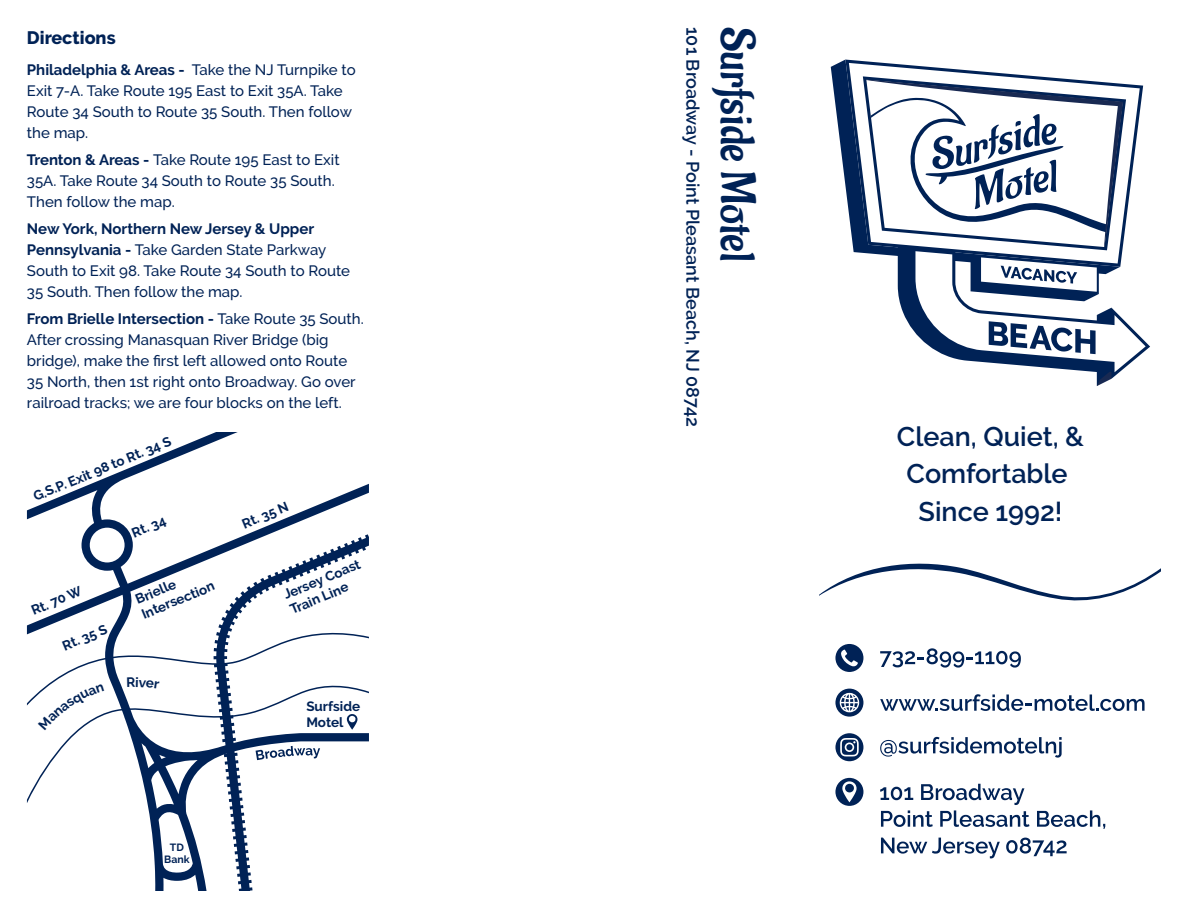
<style>
.page{position:relative;width:1188px;height:918px;background:#fff}
.page>*{position:absolute;margin:0;border:0;box-sizing:border-box;transform-origin:0 0}
.t1{font:48px "Aladin";color:#002256}
.t2{font:600 27px/37.5px "Raleway";color:#002256;text-align:center}
.t3{font:600 18px "Raleway";color:#002256}
.t4{font:800 18px "Raleway";color:#002256}
.t5{font:500 15px/21px "Raleway";color:#002256}
.t6{font:700 13.5px/16.2px "Raleway";color:#002256}
.t7{font:700 10.5px/12.6px "Raleway";color:#002256;text-align:center}
.s1{font-weight:700}
</style>
<div class="page">
<svg style="left:27px;top:432px;width:342px;height:459px"></svg>
<svg style="left:214px;top:534px;width:155px;height:357px"></svg>
<svg style="left:347px;top:714px;width:11px;height:16px"></svg>
<svg style="left:831px;top:60px;width:248px;height:194px"></svg>
<svg style="left:866px;top:80px;width:284px;height:306px"></svg>
<svg style="left:819px;top:563px;width:342px;height:38px"></svg>
<svg style="left:835px;top:778px;width:28px;height:28px"></svg>
<svg style="left:880px;top:784px;width:149px;height:43px"></svg>
<svg style="left:1037px;top:810px;width:68px;height:19px"></svg>
<svg style="left:881px;top:838px;width:119px;height:20px"></svg>
<svg style="left:1006px;top:838px;width:61px;height:18px"></svg>
<svg style="left:835px;top:689px;width:28px;height:28px"></svg>
<svg style="left:835px;top:733px;width:28px;height:28px"></svg>
<svg style="left:835px;top:644px;width:28px;height:28px"></svg>
<svg style="left:880px;top:648px;width:141px;height:20px"></svg>
<svg style="left:880px;top:694px;width:265px;height:17px"></svg>
<svg style="left:880px;top:737px;width:182px;height:21px"></svg>
<svg style="left:38px;top:684px;width:66px;height:46px"></svg>
<svg style="left:127px;top:677px;width:33px;height:12px"></svg>
<p class="t4" style="left:27px;top:27px;width:90px">Directions</p>
<p class="t5" style="left:27px;top:59px;width:330px"><span class="s1">Philadelphia &amp; Areas -</span> Take the NJ Turnpike to Exit 7-A. Take Route 195 East to Exit 35A. Take Route 34 South to Route 35 South. Then follow the map.</p>
<p class="t5" style="left:27px;top:149px;width:314px"><span class="s1">Trenton &amp; Areas -</span> Take Route 195 East to Exit<br>35A. Take Route 34 South to Route 35 South.<br>Then follow the map.</p>
<p class="t5" style="left:27px;top:218px;width:325px"><span class="s1">New York, Northern New Jersey &amp; Upper Pennsylvania -</span> Take Garden State Parkway South to Exit 98. Take Route 34 South to Route 35 South. Then follow the map.</p>
<p class="t5" style="left:27px;top:308px;width:338px"><span class="s1">From Brielle Intersection -</span> Take Route 35 South.<br>After crossing Manasquan River Bridge (big bridge), make the first left allowed onto Route 35 North, then 1st right onto Broadway. Go over railroad tracks; we are four blocks on the left.</p>
<p class="t6" style="left:31px;top:489px;width:149px;rotate:-22deg">G.S.P. Exit 98 to Rt. 34 S</p>
<p class="t6" style="left:29px;top:603px;width:55px;rotate:-22deg">Rt. 70 W</p>
<p class="t6" style="left:60px;top:639px;width:48px;rotate:-22deg">Rt. 35 S</p>
<p class="t6" style="left:129px;top:526px;width:37px;rotate:-22deg">Rt. 34</p>
<p class="t6" style="left:133px;top:592px;width:79px;rotate:-22deg">Brielle<br>Intersection</p>
<p class="t6" style="left:240px;top:517px;width:50px;rotate:-22deg">Rt. 35 N</p>
<p class="t6" style="left:281px;top:587px;width:83px;rotate:-22deg">Jersey Coast<br>Train Line</p>
<p class="t6" style="left:306px;top:698px;width:55px">Surfside<br>Motel</p>
<p class="t7" style="left:164px;top:841px;width:27px">TD<br>Bank</p>
<p class="t3" style="left:703px;top:27px;width:401px;rotate:90deg">101 Broadway - Point Pleasant Beach, NJ 08742</p>
<h1 class="t1" style="left:765px;top:27px;width:236px;rotate:90deg">Surfside Motel</h1>
<h2 class="t2" style="left:897px;top:418px;width:189px">Clean, Quiet, &amp;<br>Comfortable<br>Since 1992!</h2>
</div>
